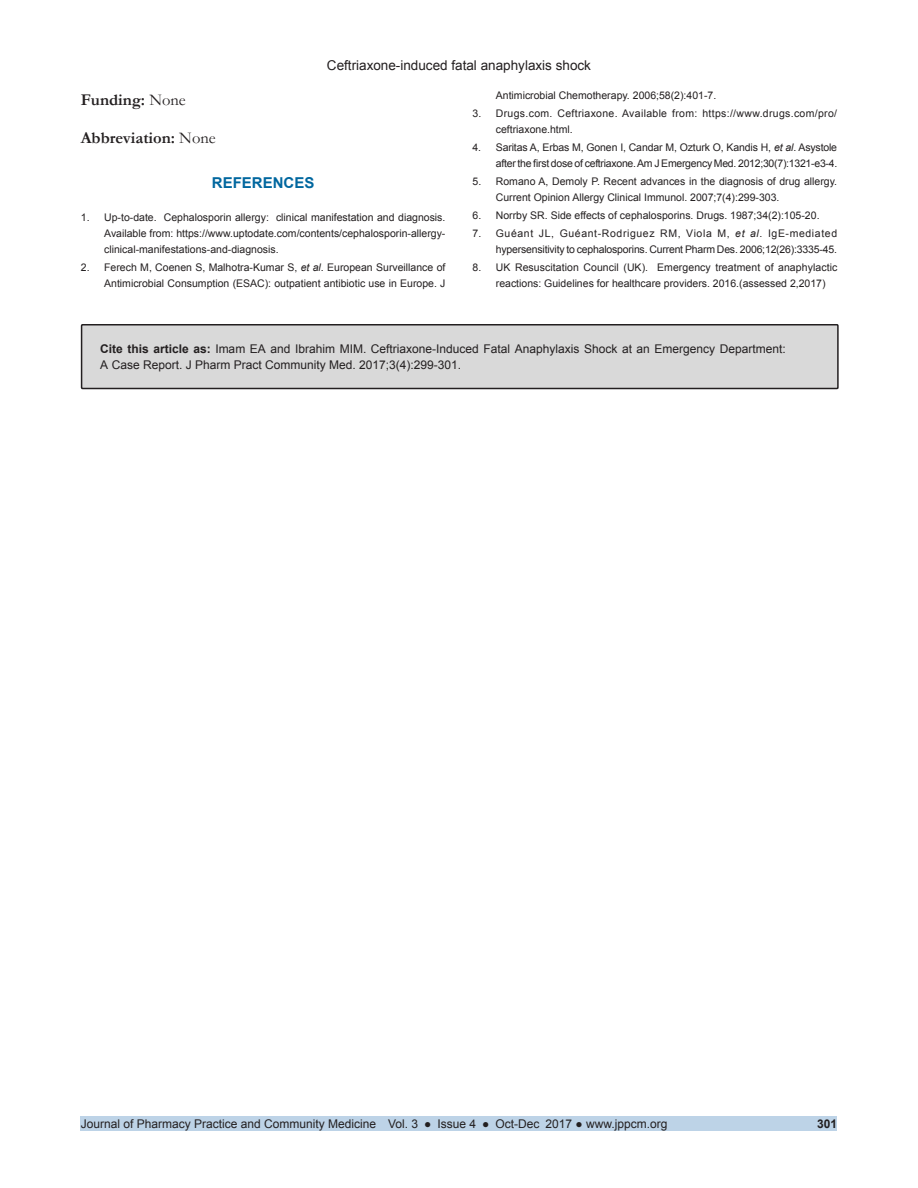
<style>
.page{position:relative;width:918px;height:1188px;background:#fff}
.page>*{position:absolute;margin:0;border:0;box-sizing:border-box;transform-origin:0 0}
.TX{font:700 16.5px "Garamond";color:#231f20}
.t1{font:700 15px "Arial";color:#00679f}
.t2{font:13.5px "Arial";color:#231f20}
.KWD{font:12px/16.2px "Arial";color:#231f20}
.t3{font:700 12px "Arial";color:#231f20}
.t4{font:10.5px/15.9px "Arial";color:#231f20}
.t5{font:10.5px/15.9px "Arial";letter-spacing:-.025em;color:#231f20;text-align:right}
.t6{font:10.5px/15.9px "Arial";letter-spacing:-.02em;color:#231f20;text-align:right}
.t7{font:10.5px/15.9px "Arial";letter-spacing:.03em;color:#231f20}
.s1{font-weight:400}
.s2{font-style:italic}
.s3{font-weight:700}
</style>
<div class="page">
<div style="left:81px;top:1117px;width:756px;height:14px;background:#bdd3e7"></div>
<div style="left:82px;top:325px;width:756px;height:63px;background:#d9d9d9"></div>
<div style="left:81px;top:324px;width:758px;height:65px;border:2px solid #231f20"></div>
<p class="t2" style="left:327px;top:57px;width:266px">Ceftriaxone-induced fatal anaphylaxis shock</p>
<p class="TX" style="left:81px;top:88px;width:107px">Funding: <span class="s1">None</span></p>
<p class="TX" style="left:81px;top:126px;width:136px">Abbreviation: <span class="s1">None</span></p>
<h1 class="t1" style="left:212px;top:173px;width:104px">REFERENCES</h1>
<p class="t4" style="left:104px;top:210px;width:343px;text-align:justify;text-indent:-23px">1. Up-to-date. Cephalosporin allergy: clinical manifestation and diagnosis.<br>Available from: https://www.uptodate.com/contents/cephalosporin-allergy&shy;clinical-manifestations-and-diagnosis.</p>
<p class="t4" style="left:81px;top:259px;width:366px;text-align:right">2. Ferech M, Coenen S, Malhotra-Kumar S, <span class="s2">et al</span>. European Surveillance of<br>Antimicrobial Consumption (ESAC): outpatient antibiotic use in Europe. J</p>
<p class="t4" style="left:496px;top:88px;width:222px">Antimicrobial Chemotherapy. 2006;58(2):401-7.</p>
<p class="t7" style="left:496px;top:106px;width:343px;text-indent:-23px">3. Drugs.com. Ceftriaxone. Available from: https://www.drugs.com/pro/ ceftriaxone.html.</p>
<p class="t5" style="left:472px;top:140px;width:366px">4. Saritas A, Erbas M, Gonen I, Candar M, Ozturk O, Kandis H, <span class="s2">et al</span>. Asystole after the first dose of ceftriaxone. Am J Emergency Med. 2012;30(7):1321-e3-4.</p>
<p class="t4" style="left:496px;top:174px;width:343px;text-indent:-23px">5. Romano A, Demoly P. Recent advances in the diagnosis of drug allergy.<br>Current Opinion Allergy Clinical Immunol. 2007;7(4):299-303.</p>
<p class="t4" style="left:472px;top:208px;width:349px">6. Norrby SR. Side effects of cephalosporins. Drugs. 1987;34(2):105-20.</p>
<p class="t6" style="left:472px;top:226px;width:366px">7. Guéant JL, Guéant-Rodriguez RM, Viola M, <span class="s2">et al</span>. IgE-mediated hypersensitivity to cephalosporins. Current Pharm Des. 2006;12(26):3335-45.</p>
<p class="t4" style="left:496px;top:259px;width:343px;text-indent:-23px">8. UK Resuscitation Council (UK). Emergency treatment of anaphylactic reactions: Guidelines for healthcare providers. 2016.(assessed 2,2017)</p>
<p class="KWD" style="left:100px;top:341px;width:687px"><span class="s3">Cite this article as:</span> Imam EA and Ibrahim MIM. Ceftriaxone-Induced Fatal Anaphylaxis Shock at an Emergency Department:<br>A Case Report. J Pharm Pract Community Med. 2017;3(4):299-301.</p>
<p class="KWD" style="left:81px;top:1116px;width:588px">Journal of Pharmacy Practice and Community Medicine Vol. 3 ● Issue 4 ● Oct-Dec 2017 ● www.jppcm.org</p>
<p class="t3" style="left:817px;top:1116px;width:22px">301</p>
</div>
